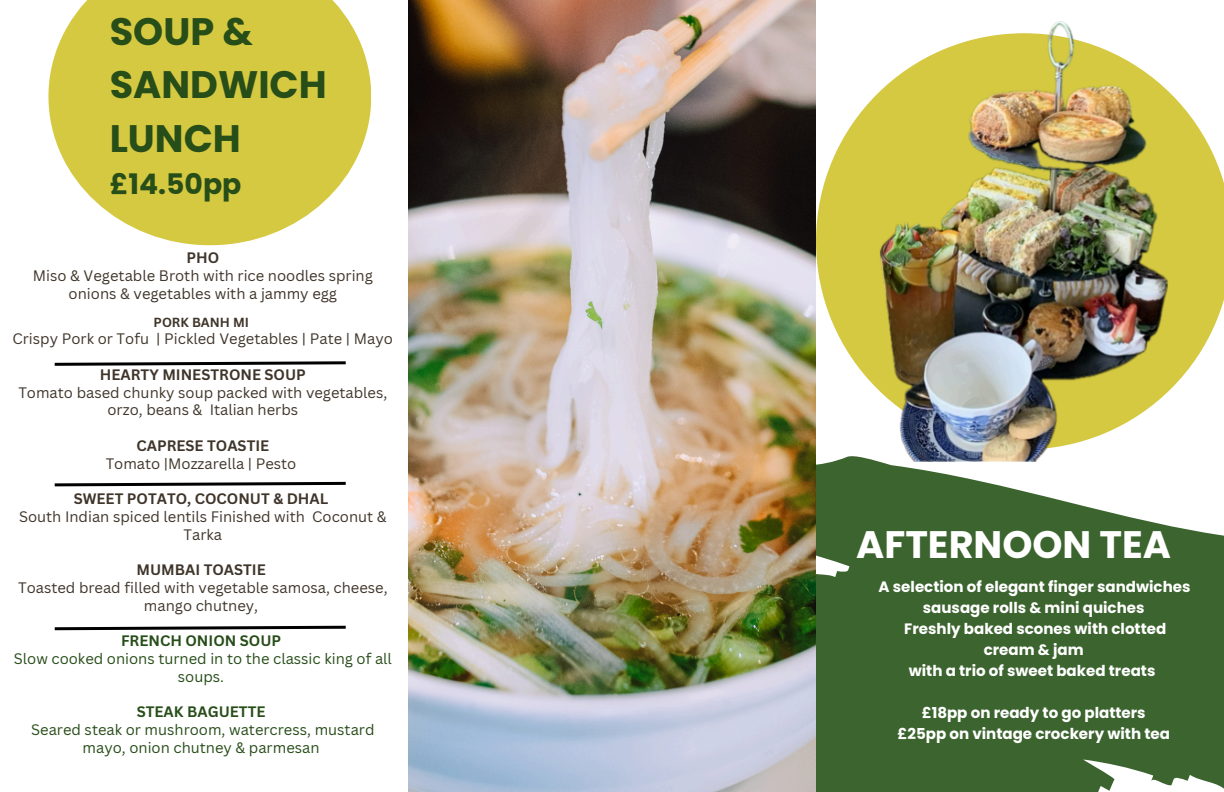
<style>
.page{position:relative;width:1224px;height:792px;background:#fff}
.page>*{position:absolute;margin:0;border:0;box-sizing:border-box;transform-origin:0 0}
.t1{font:700 38.3px/53.2px "Poppins";color:#274d19}
.t2{font:700 38.3px "Poppins";color:#fff}
.t3{font:700 28.3px "Poppins";color:#274d19}
.t4{font:700 15.1px/21px "Poppins";color:#fff;text-align:center}
.t5{font:14.8px/17.8px "Canva Sans";color:#3f352a;text-align:center}
.t6{font:14.8px/17.8px "Canva Sans";color:#274d19;text-align:center}
.t7{font:700 14.8px "Canva Sans";color:#3f352a}
.t8{font:700 14.8px "Canva Sans";color:#274d19}
.t9{font:700 12.8px "Canva Sans";color:#3f352a}
</style>
<div class="page">
<svg style="left:816px;top:461px;width:408px;height:331px;background:#527545"></svg>
<img style="left:408px;top:0;width:408px;height:792px">
<img style="left:445px;top:245px;width:323px;height:323px;border-radius:50%">
<svg style="left:48px;top:0;width:323px;height:245px;fill:#d6c942"></svg>
<img style="left:804px;top:22px;width:420px;height:439px">
<svg style="left:54px;top:361px;width:292px;height:5px"></svg>
<svg style="left:54px;top:481px;width:292px;height:6px"></svg>
<svg style="left:54px;top:625px;width:292px;height:6px"></svg>
<p class="t1" style="left:110px;top:5px;width:219px">SOUP &amp;<br>SANDWICH<br>LUNCH</p>
<p class="t3" style="left:110px;top:164px;width:133px">£14.50pp</p>
<p class="t7" style="left:186px;top:248px;width:34px">PHO</p>
<p class="t5" style="left:33px;top:266px;width:342px">Miso &amp; Vegetable Broth with rice noodles spring onions &amp; vegetables with a jammy egg</p>
<p class="t9" style="left:154px;top:314px;width:97px">PORK BANH MI</p>
<p class="t5" style="left:12px;top:330px;width:382px">Crispy Pork or Tofu | Pickled Vegetables | Pate | Mayo</p>
<p class="t7" style="left:100px;top:364px;width:208px">HEARTY MINESTRONE SOUP</p>
<p class="t5" style="left:18px;top:383px;width:371px">Tomato based chunky soup packed with vegetables, orzo, beans &amp; Italian herbs</p>
<p class="t7" style="left:136px;top:435px;width:134px">CAPRESE TOASTIE</p>
<p class="t5" style="left:106px;top:454px;width:192px">Tomato |Mozzarella | Pesto</p>
<p class="t7" style="left:74px;top:488px;width:256px">SWEET POTATO, COCONUT &amp; DHAL</p>
<p class="t5" style="left:19px;top:507px;width:369px">South Indian spiced lentils Finished with Coconut &amp;<br>Tarka</p>
<p class="t7" style="left:136px;top:560px;width:131px">MUMBAI TOASTIE</p>
<p class="t5" style="left:18px;top:578px;width:371px">Toasted bread filled with vegetable samosa, cheese, mango chutney,</p>
<p class="t8" style="left:121px;top:631px;width:162px">FRENCH ONION SOUP</p>
<p class="t6" style="left:14px;top:650px;width:380px">Slow cooked onions turned in to the classic king of all soups.</p>
<p class="t8" style="left:137px;top:702px;width:130px">STEAK BAGUETTE</p>
<p class="t6" style="left:31px;top:721px;width:345px">Seared steak or mushroom, watercress, mustard mayo, onion chutney &amp; parmesan</p>
<h2 class="t2" style="left:856px;top:518px;width:316px">AFTERNOON TEA</h2>
<p class="t4" style="left:879px;top:576px;width:313px">A selection of elegant finger sandwiches sausage rolls &amp; mini quiches<br>Freshly baked scones with clotted cream &amp; jam<br>with a trio of sweet baked treats</p>
<p class="t4" style="left:922px;top:702px;width:226px">£18pp on ready to go platters</p>
<p class="t4" style="left:897px;top:723px;width:274px">£25pp on vintage crockery with tea</p>
</div>
